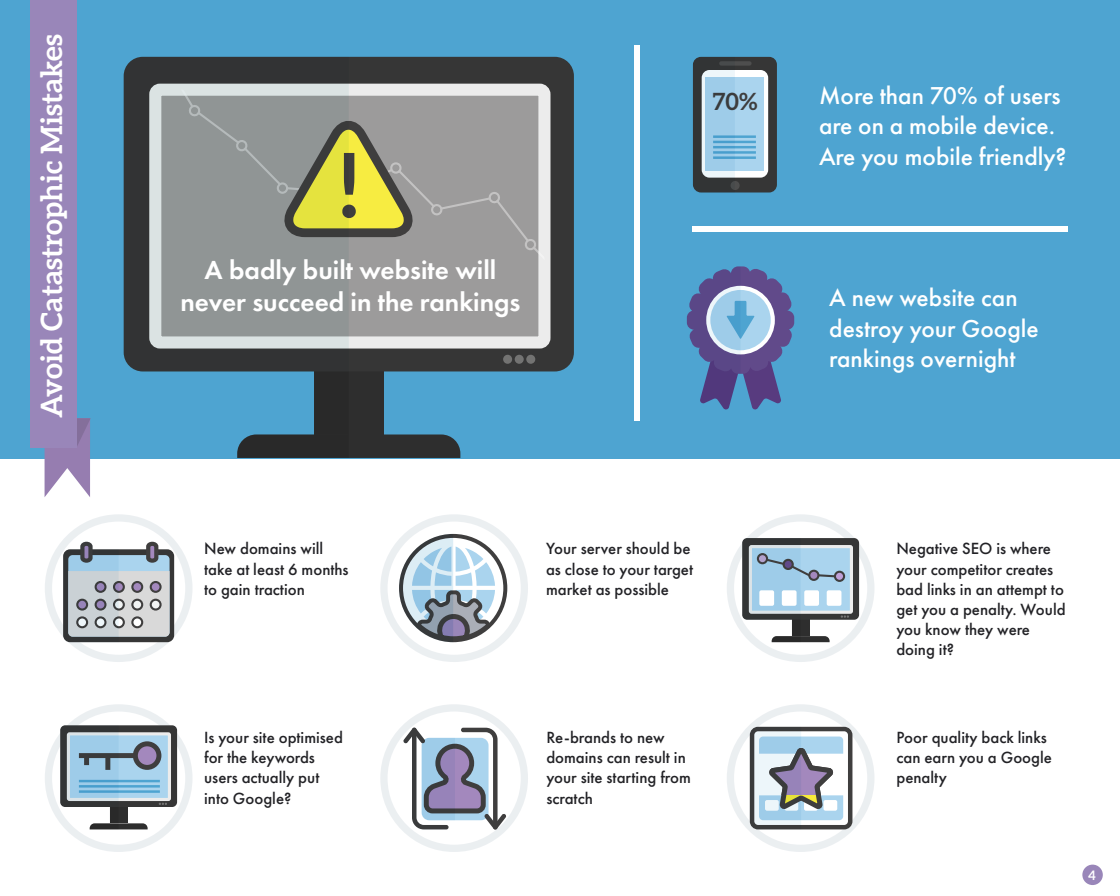
<style>
.page{position:relative;width:1120px;height:896px;background:#fff}
.page>*{position:absolute;margin:0;border:0;box-sizing:border-box;transform-origin:0 0}
.t1{font:700 89.25px "Aleo";color:#3f3e3e}
.t2{font:700 29.4px "Aleo";color:#fff}
.t3{font:600 27.12px/32.6px "Futura PT";color:#fff;text-align:center}
.t4{font:500 25.38px/30.4px "Futura PT";color:#fff}
.t5{font:700 23.71px "Aleo";color:#3f3e3e}
.t6{font:500 16.8px/20.2px "Futura PT";color:#222226}
.t7{font:700 13.12px "Aleo";color:#fff}
</style>
<div class="page">
<div style="left:0;top:0;width:1120px;height:459px;background:#4ea4d1"></div>
<div style="left:380px;top:514px;width:148px;height:148px;border:7px solid #bfcad2;border-radius:50%"></div>
<div style="left:45px;top:514px;width:148px;height:148px;border:7px solid #bfcad2;border-radius:50%"></div>
<div style="left:727px;top:514px;width:148px;height:148px;border:7px solid #bfcad2;border-radius:50%"></div>
<div style="left:380px;top:704px;width:148px;height:148px;border:7px solid #bfcad2;border-radius:50%"></div>
<div style="left:45px;top:704px;width:148px;height:148px;border:7px solid #bfcad2;border-radius:50%"></div>
<div style="left:727px;top:704px;width:148px;height:148px;border:7px solid #bfcad2;border-radius:50%"></div>
<svg style="left:45px;top:418px;width:46px;height:79px"></svg>
<div style="left:31px;top:0;width:46px;height:447px;background:#9986b9"></div>
<div style="left:742px;top:538px;width:117px;height:82px;background:#363636;border-radius:5px"></div>
<div style="left:749px;top:545px;width:104px;height:69px;border:3px solid #ececec"></div>
<svg style="left:742px;top:538px;width:107px;height:104px"></svg>
<div style="left:60px;top:725px;width:117px;height:82px;background:#363636;border-radius:5px"></div>
<div style="left:68px;top:734px;width:101px;height:65px;background:#aad4ee"></div>
<div style="left:67px;top:732px;width:104px;height:69px;border:3px solid #ececec"></div>
<div style="left:135px;top:744px;width:24px;height:23px;background:#a388bd;border-radius:50%"></div>
<div style="left:133px;top:741px;width:28px;height:29px;border:5px solid #3f3e3e;border-radius:50%"></div>
<hr style="left:79px;top:780px;width:81px;height:2px;background:#4ea4d1">
<hr style="left:79px;top:785px;width:81px;height:3px;background:#4ea4d1">
<hr style="left:79px;top:790px;width:81px;height:3px;background:#4ea4d1">
<svg style="left:60px;top:725px;width:88px;height:104px"></svg>
<svg style="left:159px;top:803px;width:8px;height:2px"></svg>
<div style="left:124px;top:57px;width:450px;height:314px;background:#363636;border-radius:19px"></div>
<svg style="left:237px;top:371px;width:223px;height:87px"></svg>
<div style="left:155px;top:90px;width:389px;height:252px;background:#9c9b9b;border-radius:5px"></div>
<div style="left:149px;top:84px;width:402px;height:265px;border:12px solid #ececec;border-radius:5px"></div>
<svg style="left:349px;top:90px;width:195px;height:194px"></svg>
<svg style="left:124px;top:57px;width:225px;height:314px;fill:#909595"></svg>
<div style="left:526px;top:355px;width:9px;height:9px;background:#737372;border-radius:50%"></div>
<div style="left:515px;top:355px;width:9px;height:9px;background:#737372;border-radius:50%"></div>
<div style="left:503px;top:355px;width:9px;height:9px;background:#737372;border-radius:50%"></div>
<div style="left:693px;top:57px;width:84px;height:135px;background:#363636;border-radius:8px"></div>
<div style="left:702px;top:70px;width:66px;height:108px;background:#fff;border-radius:8px"></div>
<div style="left:719px;top:61px;width:33px;height:5px;background:#4e4e4e;border-radius:2px"></div>
<div style="left:731px;top:181px;width:9px;height:9px;background:#4e4e4e;border-radius:50%"></div>
<div style="left:705px;top:77px;width:59px;height:94px;background:#aad4ee"></div>
<hr style="left:713px;top:135px;width:43px;height:3px;background:#4ea4d1">
<hr style="left:713px;top:141px;width:43px;height:2px;background:#4ea4d1">
<hr style="left:713px;top:146px;width:43px;height:2px;background:#4ea4d1">
<hr style="left:713px;top:151px;width:43px;height:3px;background:#4ea4d1">
<hr style="left:713px;top:156px;width:43px;height:3px;background:#4ea4d1">
<svg style="left:693px;top:57px;width:42px;height:135px"></svg>
<div style="left:63px;top:549px;width:111px;height:93px;background:#363636;border-radius:7px"></div>
<svg style="left:63px;top:540px;width:107px;height:102px"></svg>
<svg style="left:687px;top:266px;width:107px;height:144px"></svg>
<div style="left:692px;top:226px;width:375px;height:5px;background:#fff"></div>
<div style="left:634px;top:45px;width:6px;height:376px;background:#fff"></div>
<svg style="left:399px;top:534px;width:96px;height:128px"></svg>
<svg style="left:401px;top:726px;width:107px;height:106px"></svg>
<svg style="left:403px;top:728px;width:52px;height:101px"></svg>
<svg style="left:749px;top:726px;width:105px;height:105px"></svg>
<div style="left:1082px;top:865px;width:21px;height:20px;background:#9986b9;border-radius:50%"></div>
<h2 class="t2" style="left:35px;top:418px;width:385px;rotate:-90deg">Avoid Catastrophic Mistakes</h2>
<h1 class="t1" style="left:341px;top:134px;width:18px">!</h1>
<h3 class="t3" style="left:180px;top:253px;width:342px">A badly built website will never succeed in the rankings</h3>
<h3 class="t5" style="left:713px;top:88px;width:46px">70%</h3>
<h3 class="t4" style="left:819px;top:80px;width:249px">More than 70% of users are on a mobile device.<br>Are you mobile friendly?</h3>
<h3 class="t4" style="left:829px;top:283px;width:211px">A new website can destroy your Google rankings overnight</h3>
<p class="t6" style="left:204px;top:539px;width:146px">New domains will take at least 6 months to gain traction</p>
<p class="t6" style="left:204px;top:727px;width:140px">Is your site optimised for the keywords users actually put into Google?</p>
<p class="t6" style="left:546px;top:539px;width:149px">Your server should be as close to your target market as possible</p>
<p class="t6" style="left:896px;top:539px;width:171px">Negative SEO is where your competitor creates bad links in an attempt to get you a penalty. Would you know they were doing it?</p>
<p class="t6" style="left:546px;top:727px;width:146px">Re-brands to new domains can result in your site starting from scratch</p>
<p class="t6" style="left:896px;top:727px;width:157px">Poor quality back links can earn you a Google penalty</p>
<p class="t7" style="left:1088px;top:867px;width:9px">4</p>
</div>
